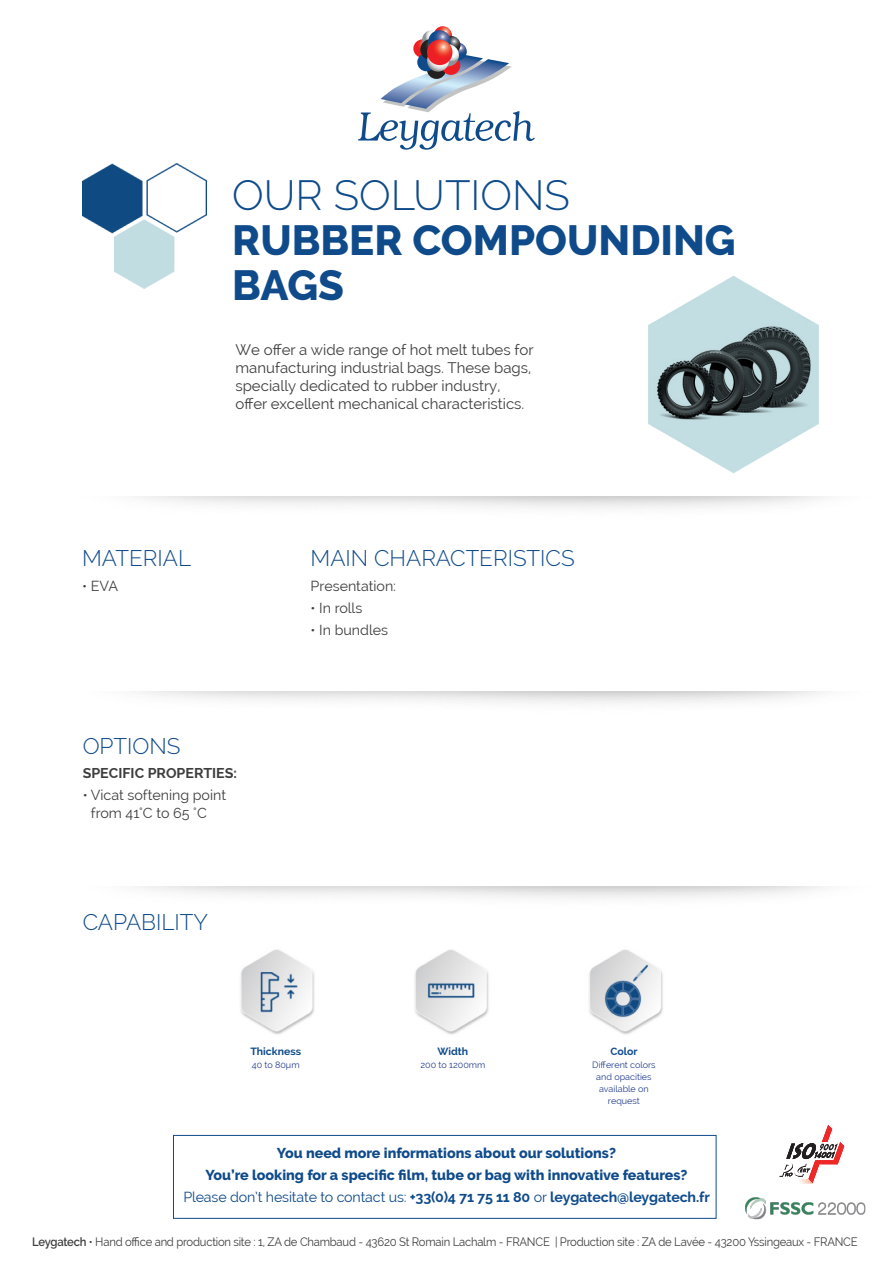
<style>
.page{position:relative;width:893px;height:1263px;background:#fff}
.page>*{position:absolute;margin:0;border:0;box-sizing:border-box;transform-origin:0 0}
.t1{font:800 42px/45px "Raleway";color:#0f4b8b}
.t2{font:300 22.5px "Raleway";color:#0f4b8b}
.t3{font:15px/18px "Raleway";color:#3e3e3f}
.t4{font:800 14.25px "Raleway";color:#0f4b8b}
.t5{font:700 14.25px "Raleway";letter-spacing:-.01em;color:#0f4b8b}
.t6{font:14.25px/18px "Raleway";color:#3e3e3f}
.t7{font:700 14.25px "Raleway";color:#3e3e3f}
.t8{font:12px "Raleway";letter-spacing:-.02em;color:#3e3e3f;scale:.94 1}
.t9{font:700 10.5px "Raleway";color:#0f4b8b}
.t10{font:9px/12px "Raleway";color:#253f8e;text-align:center}
.s1{font-weight:300}
.s2{font-weight:400}
.s3{font-weight:600}
</style>
<div class="page">
<div style="left:173px;top:1135px;width:543px;height:84px;border:1px solid #0f4b8b"></div>
<svg style="left:358px;top:55px;width:177px;height:95px"></svg>
<div style="left:427px;top:60px;width:19px;height:19px;background:#231f20;border-radius:50%"></div>
<svg style="left:413px;top:39px;width:19px;height:19px"></svg>
<svg style="left:434px;top:26px;width:18px;height:19px"></svg>
<div style="left:441px;top:56px;width:19px;height:19px;background:#ee1d23;border-radius:50%"></div>
<svg style="left:417px;top:53px;width:18px;height:18px"></svg>
<svg style="left:449px;top:42px;width:18px;height:19px"></svg>
<svg style="left:422px;top:30px;width:19px;height:19px"></svg>
<svg style="left:442px;top:36px;width:18px;height:18px"></svg>
<svg style="left:437px;top:44px;width:22px;height:22px"></svg>
<svg style="left:420px;top:39px;width:21px;height:21px"></svg>
<svg style="left:427px;top:50px;width:22px;height:22px"></svg>
<svg style="left:428px;top:30px;width:23px;height:22px"></svg>
<svg style="left:427px;top:40px;width:25px;height:25px"></svg>
<img style="left:240px;top:949px;width:423px;height:86px">
<img style="left:82px;top:164px;width:124px;height:125px">
<img style="left:648px;top:275px;width:171px;height:199px">
<img style="left:745px;top:1197px;width:121px;height:23px">
<svg style="left:779px;top:1125px;width:65px;height:58px"></svg>
<p class="t1" style="left:232px;top:173px;width:505px"><span class="s1">OUR SOLUTIONS<br></span>RUBBER COMPOUNDING<br>BAGS</p>
<p class="t3" style="left:235px;top:340px;width:300px">We offer a wide range of hot melt tubes for manufacturing industrial bags. These bags, specially dedicated to rubber industry, offer excellent mechanical characteristics.</p>
<p class="t2" style="left:82px;top:545px;width:111px">MATERIAL</p>
<p class="t6" style="left:82px;top:576px;width:37px">• EVA</p>
<p class="t2" style="left:83px;top:732px;width:99px">OPTIONS</p>
<p class="t2" style="left:311px;top:545px;width:266px">MAIN CHARACTERISTICS</p>
<p class="t6" style="left:311px;top:576px;width:87px">Presentation:</p>
<p class="t6" style="left:311px;top:599px;width:53px">• In rolls</p>
<p class="t6" style="left:311px;top:621px;width:79px">• In bundles</p>
<p class="t7" style="left:83px;top:765px;width:156px">SPECIFIC PROPERTIES:</p>
<p class="t6" style="left:91px;top:786px;width:137px;text-indent:-8px">• Vicat softening point from 41°C to 65 °C</p>
<p class="t2" style="left:83px;top:909px;width:127px">CAPABILITY</p>
<p class="t9" style="left:250px;top:1045px;width:52px">Thickness</p>
<p class="t10" style="left:252px;top:1058px;width:49px">40 to 80μm</p>
<p class="t9" style="left:437px;top:1045px;width:32px">Width</p>
<p class="t10" style="left:420px;top:1058px;width:66px">200 to 1200mm</p>
<p class="t9" style="left:610px;top:1045px;width:29px">Color</p>
<p class="t10" style="left:592px;top:1058px;width:65px">Different colors and opacities available on request</p>
<p class="t4" style="left:277px;top:1145px;width:341px">You need more informations about our solutions?</p>
<p class="t4" style="left:205px;top:1167px;width:484px">You’re looking for a specific film, tube or bag with innovative features?</p>
<p class="t5" style="left:183px;top:1189px;width:528px"><span class="s2">Please don’t hesitate to contact us:</span> +33(0)4 71 75 11 80 <span class="s2">or</span> leygatech@leygatech.fr</p>
<p class="t8" style="left:32px;top:1235px;width:880px"><span class="s3">Leygatech</span> • Hand office and production site : 1, ZA de Chambaud - 43620 St Romain Lachalm - FRANCE | Production site : ZA de Lavée - 43200 Yssingeaux - FRANCE</p>
</div>
